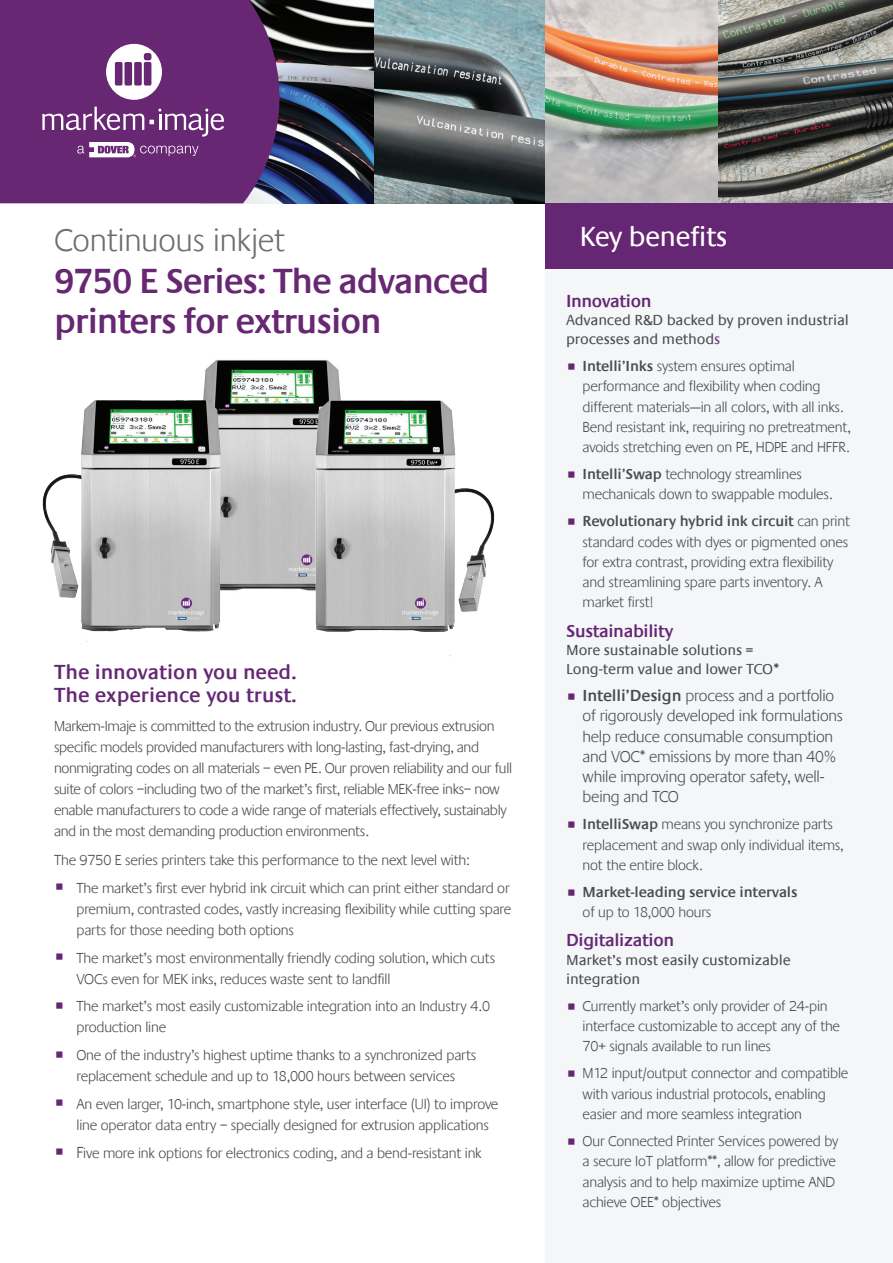
<style>
.page{position:relative;width:893px;height:1263px;background:#fff}
.page>*{position:absolute;margin:0;border:0;box-sizing:border-box;transform-origin:0 0}
.t1{font:600 36px/40.5px "Praxis LT";letter-spacing:-.03em;color:#672773}
.t2{font:300 33px "Praxis LT";color:#6e6f72}
.t3{font:28.5px "Praxis LT";letter-spacing:-.025em;color:#fff}
.t4{font:600 21px/22.5px "Praxis LT";color:#652774}
.t5{font:600 18px "Praxis LT";letter-spacing:-.02em;color:#652774}
.t6{font:300 16.5px/20.2px "Praxis LT";letter-spacing:-.01em;color:#4b4c4d}
.t7{font:300 15px/20.2px "Praxis LT";letter-spacing:-.01em;color:#4b4c4d}
.t8{font:15px/18.8px "Praxis LT";letter-spacing:-.01em;color:#4b4c4d}
.t9{font:600 15px "Praxis LT";letter-spacing:-.01em;color:#4b4c4d}
.s1{font-size:16.5px}
.s2{color:#72407d}
.s3{font-weight:600}
</style>
<div class="page">
<img style="left:373px;top:0;width:173px;height:203px">
<svg style="left:279px;top:0;width:94px;height:203px;background:#3b4555"></svg>
<div style="left:0;top:0;width:279px;height:203px;background:#672773"></div>
<div style="left:546px;top:267px;width:347px;height:996px;background:#f4f6f7"></div>
<img style="left:546px;top:0;width:173px;height:203px">
<svg style="left:719px;top:0;width:174px;height:203px;background:#6a6b67"></svg>
<div style="left:546px;top:203px;width:347px;height:66px;background:#652774"></div>
<img style="left:449px;top:453px;width:46px;height:203px">
<img style="left:42px;top:474px;width:178px;height:168px">
<img style="left:203px;top:360px;width:138px;height:250px">
<img style="left:81px;top:400px;width:124px;height:231px">
<img style="left:315px;top:400px;width:140px;height:232px">
<svg style="left:106px;top:44px;width:56px;height:56px"></svg>
<svg style="left:42px;top:107px;width:182px;height:50px;background:#834e8c"></svg>
<h2 class="t2" style="left:54px;top:222px;width:233px">Continuous inkjet</h2>
<h3 class="t3" style="left:580px;top:221px;width:149px">Key benefits</h3>
<h1 class="t1" style="left:54px;top:261px;width:437px">9750 E Series: The advanced printers for extrusion</h1>
<h3 class="t4" style="left:54px;top:661px;width:244px">The innovation you need.<br>The experience you trust.</h3>
<p class="t7" style="left:54px;top:715px;width:460px;line-height:21px">Markem-Imaje is committed to the extrusion industry. Our previous extrusion specific models provided manufacturers with long-lasting, fast-drying, and nonmigrating codes on all materials − even PE. Our proven reliability and our full suite of colors −including two of the market’s first, reliable MEK-free inks− now enable manufacturers to code a wide range of materials effectively, sustainably and in the most demanding production environments.</p>
<p class="t7" style="left:76px;top:846px;width:435px;line-height:27.8px;text-indent:-22px">The 9750 E series printers take this performance to the next level with:<br>The market’s first ever hybrid ink circuit which can print either standard or</p>
<p class="t7" style="left:76px;top:898px;width:436px;line-height:21px">premium, contrasted codes, vastly increasing flexibility while cutting spare parts for those needing both options</p>
<p class="t7" style="left:76px;top:947px;width:420px;line-height:21px">The market’s most environmentally friendly coding solution, which cuts<br>VOCs even for MEK inks, reduces waste sent to landfill</p>
<p class="t7" style="left:76px;top:996px;width:415px;line-height:21px">The market’s most easily customizable integration into an Industry 4.0 production line</p>
<p class="t7" style="left:76px;top:1045px;width:401px;line-height:21px">One of the industry’s highest uptime thanks to a synchronized parts replacement schedule and up to 18,000 hours between services</p>
<p class="t7" style="left:76px;top:1093px;width:423px;line-height:21px">An even larger, 10-inch, smartphone style, user interface (UI) to improve line operator data entry − specially designed for extrusion applications</p>
<p class="t7" style="left:76px;top:1143px;width:407px"><span class="s1">F</span>ive more ink options for electronics coding, and a bend-resistant ink</p>
<p class="t5" style="left:566px;top:291px;width:87px">Innovation</p>
<p class="t8" style="left:566px;top:311px;width:284px">Advanced R&amp;D backed by proven industrial processes and method<span class="s2">s</span></p>
<p class="t7" style="left:583px;top:356px;width:270px"><span class="s3">Intelli’Inks</span> system ensures optimal performance and flexibility when coding different materials—in all colors, with all inks.<br>Bend resistant ink, requiring no pretreatment, avoids stretching even on PE, HDPE and HFFR.</p>
<p class="t7" style="left:583px;top:464px;width:252px"><span class="s3">Intelli’Swap</span> technology streamlines mechanicals down to swappable modules.</p>
<p class="t7" style="left:583px;top:512px;width:269px"><span class="s3">Revolutionary hybrid ink circuit</span> can print standard codes with dyes or pigmented ones for extra contrast, providing extra flexibility and streamlining spare parts inventory. A market first!</p>
<p class="t5" style="left:566px;top:621px;width:109px">Sustainability</p>
<p class="t8" style="left:566px;top:641px;width:215px">More sustainable solutions =<br>Long-term value and lower TCO*</p>
<p class="t6" style="left:583px;top:686px;width:262px"><span class="s3">Intelli’Design</span> process and a portfolio of rigorously developed ink formulations help reduce consumable consumption and VOC* emissions by more than 40% while improving operator safety, well&shy;being and TCO</p>
<p class="t7" style="left:583px;top:815px;width:262px"><span class="s3">IntelliSwap</span> means you synchronize parts replacement and swap only individual items, not the entire block.</p>
<p class="t9" style="left:583px;top:884px;width:216px">Market-leading service intervals</p>
<p class="t7" style="left:583px;top:902px;width:130px">of up to 18,000 hours</p>
<p class="t5" style="left:566px;top:930px;width:110px">Digitalization</p>
<p class="t8" style="left:566px;top:951px;width:226px">Market’s most easily customizable integration</p>
<p class="t7" style="left:583px;top:996px;width:259px">Currently market’s only provider of 24-pin interface customizable to accept any of the<br>70+ signals available to run lines</p>
<p class="t7" style="left:583px;top:1064px;width:267px">M12 input/output connector and compatible with various industrial protocols, enabling easier and more seamless integration</p>
<p class="t7" style="left:583px;top:1131px;width:257px">Our Connected Printer Services powered by a secure IoT platform**, allow for predictive analysis and to help maximize uptime AND achieve OEE* objectives</p>
</div>
